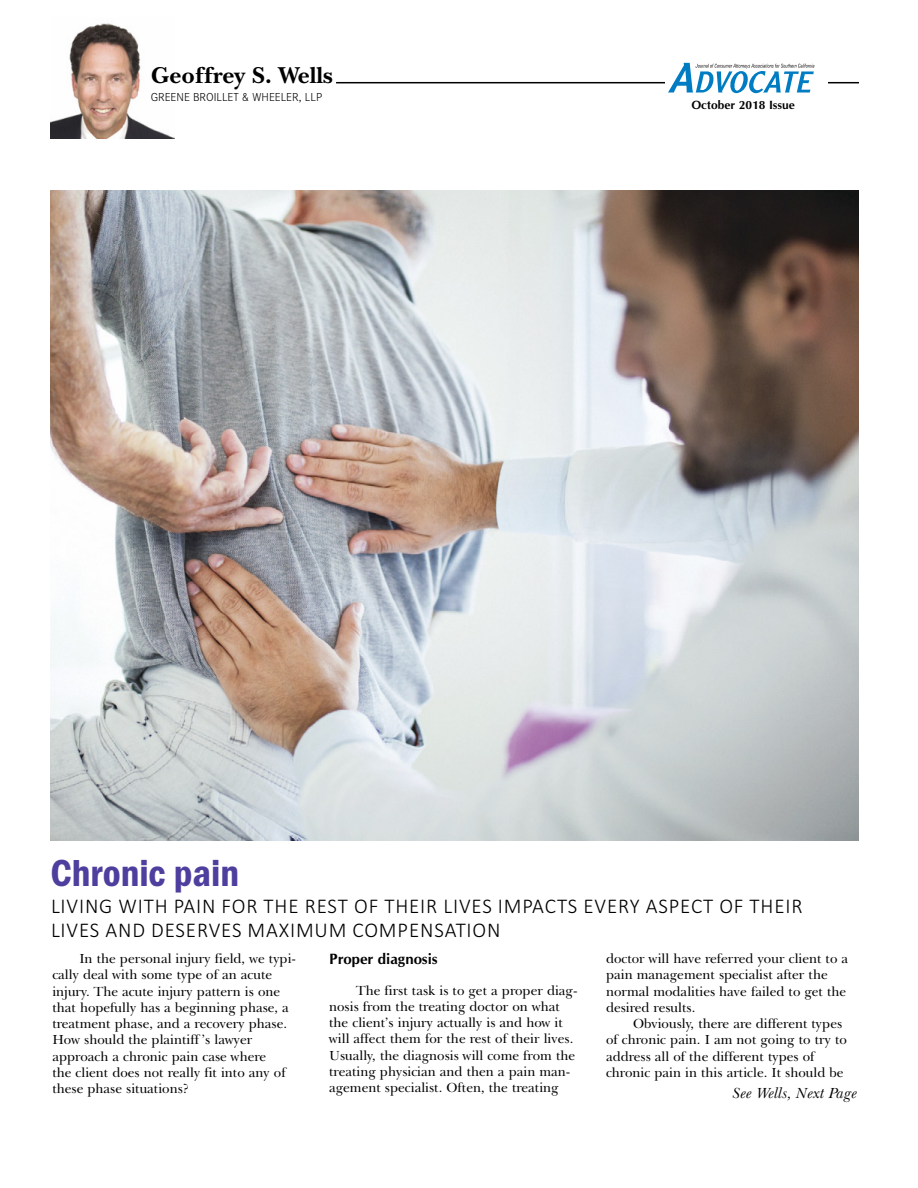
<style>
.page{position:relative;width:918px;height:1188px;background:#fff}
.page>*{position:absolute;margin:0;border:0;box-sizing:border-box;transform-origin:0 0}
.t1{font:600 condensed 39px "Franklin Gothic";color:#4e3e9e}
.t2{font:700 24px "New Baskerville";color:#000}
.t3{font:300 21px/24px "Calibri";letter-spacing:.04em;color:#000}
.t4{font:italic 15px "New Baskerville IT Cby BT";color:#000}
.t5{font:700 15px "CG Omega";color:#000}
.t6{font:13.5px/16.4px "New Baskerville IT Cby BT";color:#000}
.t7{font:300 12px "Corporate S";color:#000}
.t8{font:700 12px "CG Omega";color:#000}
</style>
<div class="page">
<hr style="left:336px;top:82px;width:523px;height:1px;background:#000">
<img style="left:51px;top:23px;width:124px;height:115px">
<img style="left:51px;top:190px;width:808px;height:650px">
<div style="left:665px;top:58px;width:163px;height:40px;background:#fff"></div>
<svg style="left:668px;top:63px;width:146px;height:30px"></svg>
<h2 class="t2" style="left:151px;top:67px;width:184px">Geoffrey S. Wells</h2>
<p class="t7" style="left:151px;top:90px;width:173px">GREENE BROILLET &amp; WHEELER, LLP</p>
<p class="t8" style="left:691px;top:101px;width:105px">October 2018 Issue</p>
<h1 class="t1" style="left:51px;top:850px;width:190px">Chronic pain</h1>
<h3 class="t3" style="left:51px;top:894px;width:753px">LIVING WITH PAIN FOR THE REST OF THEIR LIVES IMPACTS EVERY ASPECT OF THEIR<br>LIVES AND DESERVES MAXIMUM COMPENSATION</h3>
<p class="t6" style="left:52px;top:952px;width:245px;text-indent:27px">In the personal injury field, we typi&shy;cally deal with some type of an acute injury. The acute injury pattern is one that hopefully has a beginning phase, a treatment phase, and a recovery phase.<br>How should the plaintiff ’s lawyer approach a chronic pain case where<br>the client does not really fit into any of these phase situations?</p>
<p class="t5" style="left:329px;top:953px;width:110px">Proper diagnosis</p>
<p class="t6" style="left:329px;top:983px;width:250px;text-indent:27px">The first task is to get a proper diag&shy;nosis from the treating doctor on what the client’s injury actually is and how it will affect them for the rest of their lives.<br>Usually, the diagnosis will come from the treating physician and then a pain man&shy;agement specialist. Often, the treating</p>
<p class="t6" style="left:606px;top:952px;width:244px">doctor will have referred your client to a pain management specialist after the normal modalities have failed to get the desired results.</p>
<p class="t6" style="left:606px;top:1017px;width:242px;text-indent:27px">Obviously, there are different types of chronic pain. I am not going to try to address all of the different types of chronic pain in this article. It should be</p>
<p class="t4" style="left:733px;top:1087px;width:126px">See Wells, Next Page</p>
</div>
